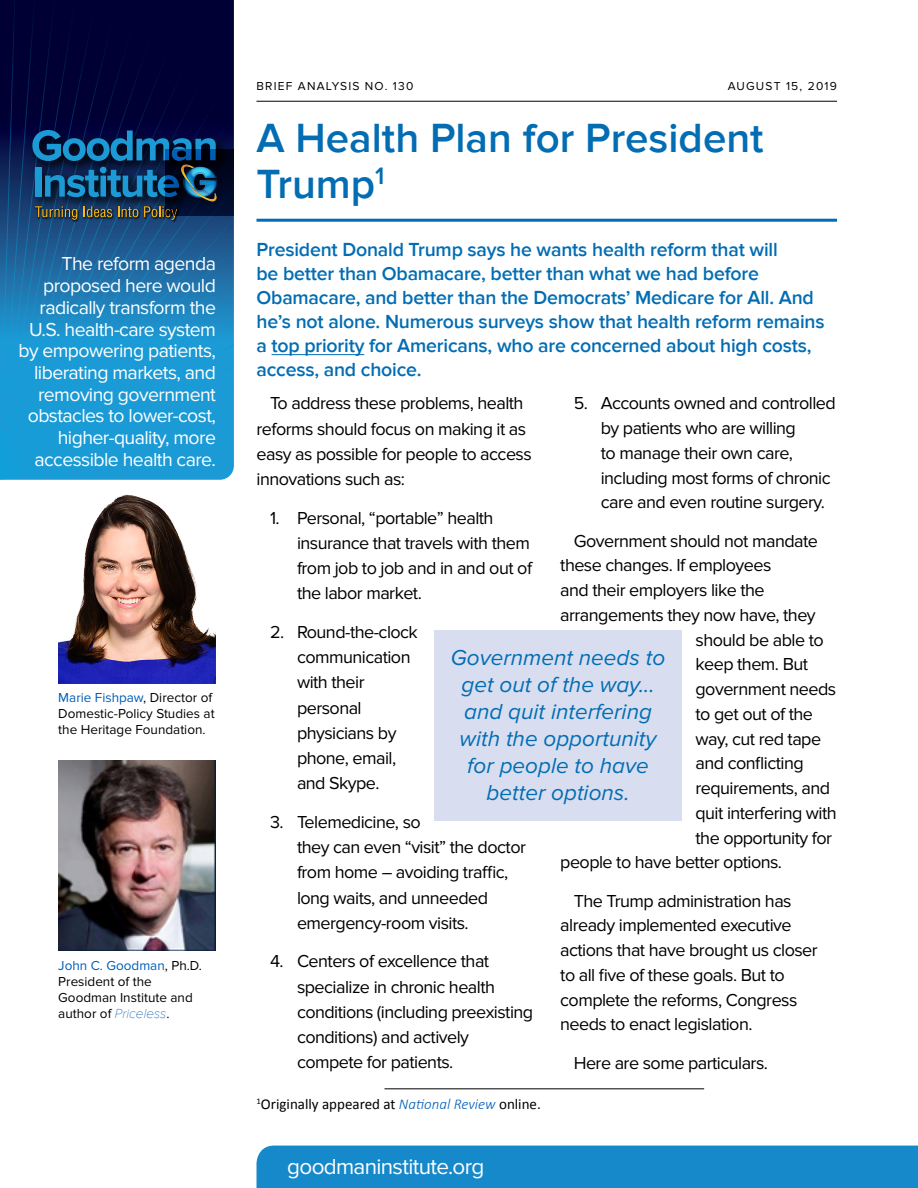
<style>
.page{position:relative;width:918px;height:1188px;background:#fff}
.page>*{position:absolute;margin:0;border:0;box-sizing:border-box;transform-origin:0 0}
.t1{font:600 42px/46.5px "Proxima Nova";color:#036db3}
.t2{font:italic 22.5px/27px "Proxima Nova";color:#036db3;text-align:center}
.t3{font:22.5px "Proxima Nova";letter-spacing:-.03em;color:#fff}
.t4{font:600 19.5px/24px "Proxima Nova";letter-spacing:-.01em;color:#036db3}
.t5{font:19.5px/21.8px "Proxima Nova";letter-spacing:-.03em;color:#fff;text-align:right}
.t6{font:18px/25.2px "Proxima Nova";letter-spacing:-.03em;color:#000}
.t7{font:15px "Calibri";color:#000}
.t8{font:13.5px/16.2px "Proxima Nova";color:#000}
.t9{font:12px "Proxima Nova";letter-spacing:.1em;color:#000}
.s1{color:#005db9}
.s2{font-weight:100;font-style:italic;color:#005db9}
.s3{font-weight:300;font-style:italic;color:#005db9}
</style>
<div class="page">
<svg style="left:0;top:0;width:234px;height:480px;background:#135489"></svg>
<hr style="left:272px;top:354px;width:92px;height:1px;background:#036db3">
<hr style="left:256px;top:101px;width:581px;height:1px;background:#000">
<hr style="left:256px;top:219px;width:581px;height:3px;background:#036db3">
<div style="left:256px;top:1146px;width:662px;height:42px;background:#1689ca"></div>
<div style="left:434px;top:631px;width:248px;height:190px;background:#d8def0"></div>
<img style="left:58px;top:760px;width:158px;height:191px">
<img style="left:58px;top:494px;width:158px;height:189px">
<hr style="left:384px;top:1089px;width:320px;height:1px;background:#000">
<p class="t5" style="left:18px;top:253px;width:199px">The reform agenda proposed here would radically transform the<br>U.S. health-care system by empowering patients, liberating markets, and removing government obstacles to lower-cost, higher-quality, more accessible health care.</p>
<p class="t8" style="left:58px;top:689px;width:158px"><span class="s1">Marie Fishpaw</span>, Director of<br>Domestic-Policy Studies at the Heritage Foundation.</p>
<p class="t8" style="left:58px;top:957px;width:145px"><span class="s1">John C. Goodman</span>, Ph.D.<br>President of the<br>Goodman Institute and author of <span class="s2">Priceless</span>.</p>
<p class="t9" style="left:256px;top:80px;width:158px">BRIEF ANALYSIS NO. 130</p>
<p class="t9" style="left:728px;top:80px;width:111px">AUGUST 15, 2019</p>
<h1 class="t1" style="left:256px;top:116px;width:509px">A Health Plan for President<br>Trump<sup>1</sup></h1>
<p class="t4" style="left:256px;top:238px;width:570px">President Donald Trump says he wants health reform that will<br>be better than Obamacare, better than what we had before Obamacare, and better than the Democrats’ Medicare for All. And he’s not alone. Numerous surveys show that health reform remains a top priority for Americans, who are concerned about high costs, access, and choice.</p>
<p class="t6" style="left:256px;top:391px;width:277px;text-indent:14px">To address these problems, health reforms should focus on making it as easy as possible for people to access innovations such as:</p>
<p class="t6" style="left:297px;top:505px;width:237px;text-indent:-27px">1. Personal, “portable” health insurance that travels with them from job to job and in and out of the labor market.</p>
<p class="t6" style="left:297px;top:620px;width:122px;text-indent:-27px">2. Round-the-clock communication with their personal physicians by phone, email, and Skype.</p>
<p class="t6" style="left:297px;top:810px;width:231px;text-indent:-27px">3. Telemedicine, so<br>they can even “visit” the doctor from home – avoiding traffic, long waits, and unneeded emergency-room visits.</p>
<p class="t6" style="left:297px;top:949px;width:238px;text-indent:-27px">4. Centers of excellence that specialize in chronic health conditions (including preexisting conditions) and actively compete for patients.</p>
<p class="t6" style="left:601px;top:391px;width:237px;line-height:24.8px;text-indent:-27px">5. Accounts owned and controlled by patients who are willing<br>to manage their own care, including most forms of chronic care and even routine surgery.</p>
<p class="t6" style="left:574px;top:528px;width:246px">Government should not mandate</p>
<p class="t6" style="left:560px;top:553px;width:213px">these changes. If employees</p>
<p class="t6" style="left:560px;top:578px;width:206px">and their employers like the</p>
<p class="t6" style="left:560px;top:603px;width:257px">arrangements they now have, they</p>
<p class="t6" style="left:696px;top:627px;width:130px">should be able to</p>
<p class="t6" style="left:696px;top:652px;width:114px">keep them. But</p>
<p class="t6" style="left:696px;top:677px;width:142px">government needs</p>
<p class="t6" style="left:696px;top:702px;width:119px">to get out of the</p>
<p class="t6" style="left:696px;top:726px;width:127px">way, cut red tape</p>
<p class="t6" style="left:696px;top:751px;width:110px">and conflicting</p>
<p class="t6" style="left:696px;top:776px;width:136px">requirements, and</p>
<p class="t6" style="left:696px;top:801px;width:143px">quit interfering with</p>
<p class="t6" style="left:696px;top:825px;width:138px">the opportunity for</p>
<p class="t6" style="left:560px;top:850px;width:223px">people to have better options.</p>
<p class="t6" style="left:560px;top:889px;width:259px;line-height:24.8px;text-indent:14px">The Trump administration has already implemented executive actions that have brought us closer to all five of these goals. But to complete the reforms, Congress needs to enact legislation.</p>
<p class="t6" style="left:574px;top:1050px;width:196px">Here are some particulars.</p>
<p class="t2" style="left:451px;top:644px;width:216px">Government needs to get out of the way... and quit interfering with the opportunity for people to have better options.</p>
<p class="t7" style="left:256px;top:1093px;width:286px"><sup>1</sup>Originally appeared at <span class="s3">National Review</span> online.</p>
<p class="t3" style="left:287px;top:1153px;width:199px">goodmaninstitute.org</p>
</div>
